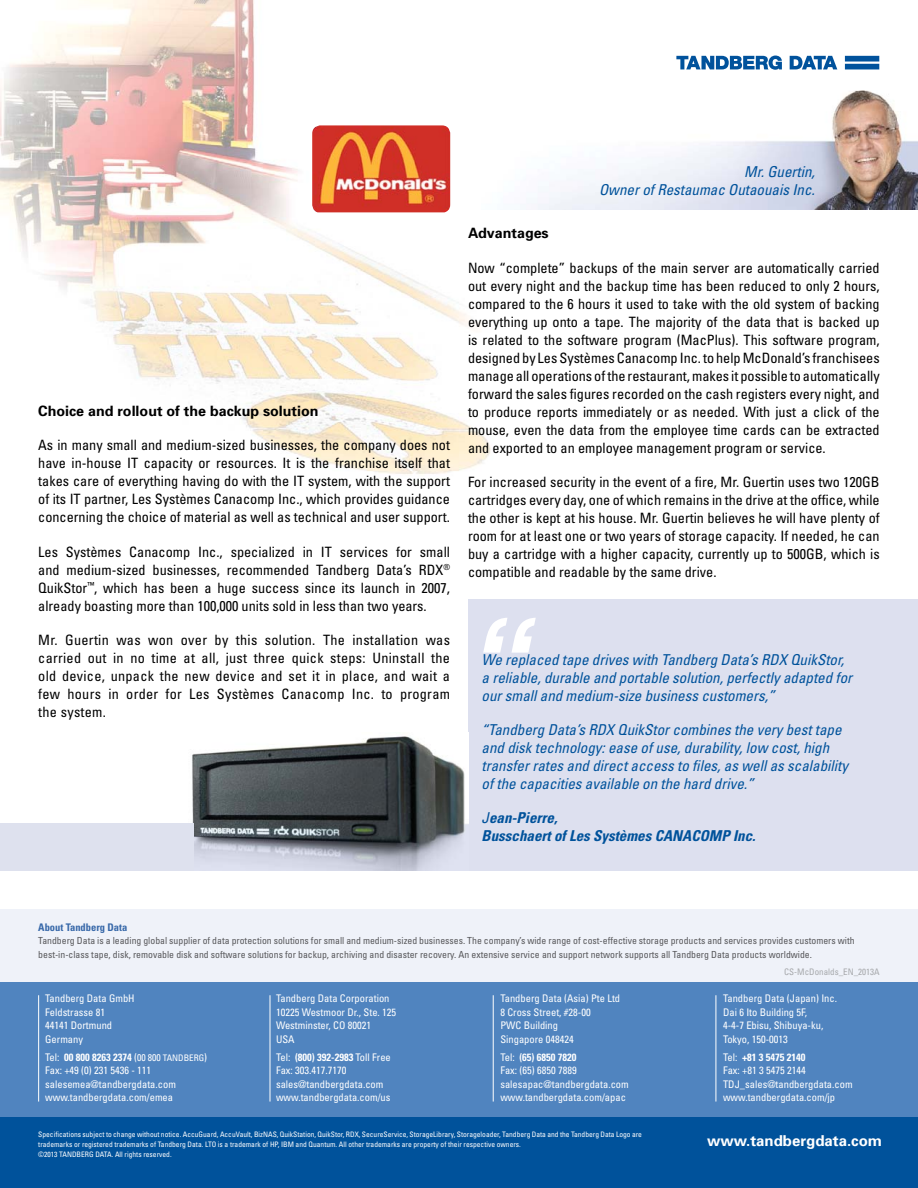
<style>
.page{position:relative;width:918px;height:1188px;background:#fff}
.page>*{position:absolute;margin:0;border:0;box-sizing:border-box;transform-origin:0 0}
.t1{font:italic 700 120px "Arial";color:#fff}
.t2{font:italic condensed 15px/18px "Univers";color:#00529b}
.t3{font:italic 700 condensed 15px/18px "Univers";color:#00529b}
.t4{font:700 15px "Univers";color:#fff}
.t5{font:condensed 14.25px/18px "Univers";color:#000;text-align:justify}
.t6{font:700 14.25px "Univers";color:#000}
.t7{font:condensed 10.5px/13.5px "Univers";color:#fff}
.t8{font:700 condensed 10.5px "Univers";color:#3768a9}
.t9{font:condensed 9.75px/13.5px "Univers";color:#58585b}
.t10{font:condensed 9px "Univers";color:#a7a9ac}
.t11{font:condensed 7.5px/9.8px "Univers";color:#fff}
.s1{font-weight:400}
.s2{font-weight:700}
.s3{font-size:9.75px}
.s4{font-size:9px}
</style>
<div class="page">
<svg style="left:676px;top:56px;width:203px;height:14px"></svg>
<div style="left:0;top:910px;width:918px;height:81px;background:#eff2f9"></div>
<div style="left:0;top:982px;width:918px;height:155px;background:#5084bf"></div>
<div style="left:0;top:1118px;width:918px;height:70px;background:#00529b"></div>
<hr style="left:270px;top:995px;width:1px;height:107px;background:#fff">
<hr style="left:493px;top:995px;width:1px;height:107px;background:#fff">
<hr style="left:38px;top:995px;width:1px;height:107px;background:#fff">
<hr style="left:716px;top:995px;width:1px;height:107px;background:#fff">
<div style="left:468px;top:600px;width:450px;height:271px;background:#dde0ef"></div>
<img style="left:0;top:0;width:491px;height:474px">
<img style="left:192px;top:736px;width:276px;height:135px">
<div style="left:0;top:823px;width:194px;height:48px;background:#dee1ee"></div>
<img style="left:482px;top:90px;width:436px;height:119px">
<img style="left:312px;top:125px;width:138px;height:87px">
<p class="t6" style="left:38px;top:402px;width:282px">Choice and rollout of the backup solution</p>
<p class="t5" style="left:38px;top:436px;width:413px">As in many small and medium-sized businesses, the company does not have in-house IT capacity or resources. It is the franchise itself that takes care of everything having do with the IT system, with the support of its IT partner, Les Systèmes Canacomp Inc., which provides guidance concerning the choice of material as well as technical and user support.</p>
<p class="t5" style="left:38px;top:542px;width:413px">Les Systèmes Canacomp Inc., specialized in IT services for small and medium-sized businesses, recommended Tandberg Data’s RDX<sup>® </sup>QuikStor<sup>™</sup>, which has been a huge success since its launch in 2007, already boasting more than 100,000 units sold in less than two years.</p>
<p class="t5" style="left:38px;top:630px;width:413px">Mr. Guertin was won over by this solution. The installation was carried out in no time at all, just three quick steps: Uninstall the old device, unpack the new device and set it in place, and wait a few hours in order for Les Systèmes Canacomp Inc. to program the system.</p>
<p class="t2" style="left:599px;top:162px;width:217px;text-align:right">Mr. Guertin,<br>Owner of Restaumac Outaouais Inc.</p>
<p class="t6" style="left:468px;top:224px;width:82px">Advantages</p>
<p class="t5" style="left:468px;top:258px;width:413px">Now “complete” backups of the main server are automatically carried out every night and the backup time has been reduced to only 2 hours, compared to the 6 hours it used to take with the old system of backing everything up onto a tape. The majority of the data that is backed up is related to the software program (MacPlus). This software program, designed by Les Systèmes Canacomp Inc. to help McDonald’s franchisees manage all operations of the restaurant, makes it possible to automatically forward the sales figures recorded on the cash registers every night, and to produce reports immediately or as needed. With just a click of the mouse, even the data from the employee time cards can be extracted and exported to an employee management program or service.</p>
<p class="t5" style="left:468px;top:472px;width:413px">For increased security in the event of a fire, Mr. Guertin uses two 120GB cartridges every day, one of which remains in the drive at the office, while the other is kept at his house. Mr. Guertin believes he will have plenty of room for at least one or two years of storage capacity. If needed, he can buy a cartridge with a higher capacity, currently up to 500GB, which is compatible and readable by the same drive.</p>
<h1 class="t1" style="left:468px;top:582px;width:61px">“</h1>
<p class="t2" style="left:482px;top:650px;width:372px">We replaced tape drives with Tandberg Data’s RDX QuikStor, a reliable, durable and portable solution, perfectly adapted for our small and medium-size business customers,”</p>
<p class="t2" style="left:482px;top:720px;width:368px">“Tandberg Data’s RDX QuikStor combines the very best tape and disk technology: ease of use, durability, low cost, high transfer rates and direct access to files, as well as scalability of the capacities available on the hard drive.”</p>
<p class="t3" style="left:482px;top:809px;width:276px"><span class="s1">J</span>ean-Pierre,<br>Busschaert of Les Systèmes CANACOMP Inc.</p>
<p class="t8" style="left:38px;top:921px;width:91px">About Tandberg Data</p>
<p class="t9" style="left:38px;top:934px;width:818px">Tandberg Data is a leading global supplier of data protection solutions for small and medium-sized businesses. The company’s wide range of cost-effective storage products and services provides customers with best-in-class tape, disk, removable disk and software solutions for backup, archiving and disaster recovery. An extensive service and support network supports all Tandberg Data products worldwide.</p>
<p class="t7" style="left:45px;top:992px;width:91px">Tandberg Data GmbH<br>Feldstrasse 81<br>44141 Dortmund<br>Germany</p>
<p class="t7" style="left:45px;top:1050px;width:164px">Tel: <span class="s2">00 800 8263 2374</span> (<span class="s3">00 800</span> <span class="s4">TANDBERG</span>)<br>Fax: +49 (0) 231 5436 - 111 salesemea@tandbergdata.com www.tandbergdata.com/emea</p>
<p class="t7" style="left:276px;top:992px;width:122px">Tandberg Data Corporation<br>10225 Westmoor Dr., Ste. 125<br>Westminster, CO 80021<br>USA</p>
<p class="t7" style="left:276px;top:1050px;width:116px">Tel: <span class="s2">(800) 392-2983</span> Toll Free<br>Fax: 303.417.7170 sales@tandbergdata.com www.tandbergdata.com/us</p>
<p class="t7" style="left:500px;top:992px;width:121px">Tandberg Data (Asia) Pte Ltd<br>8 Cross Street, #28-00<br>PWC Building<br>Singapore 048424</p>
<p class="t7" style="left:500px;top:1050px;width:130px">Tel: <span class="s2">(65) 6850 7820<br></span>Fax: (65) 6850 7889 salesapac@tandbergdata.com www.tandbergdata.com/apac</p>
<p class="t11" style="left:38px;top:1129px;width:605px">Specifications subject to change without notice. AccuGuard, AccuVault, BizNAS, QuikStation, QuikStor, RDX, SecureService, StorageLibrary, Storageloader, Tandberg Data and the Tandberg Data Logo are trademarks or registered trademarks of Tandberg Data. LTO is a trademark of HP, IBM and Quantum. All other trademarks are property of their respective owners.<br>©2013 TANDBERG DATA. All rights reserved.</p>
<p class="t10" style="left:784px;top:966px;width:97px">CS-McDonalds_EN_2013A</p>
<p class="t7" style="left:723px;top:992px;width:116px">Tandberg Data (Japan) Inc.<br>Dai 6 Ito Building 5F,<br>4-4-7 Ebisu, Shibuya-ku,<br>Tokyo, 150-0013</p>
<p class="t7" style="left:723px;top:1050px;width:131px">Tel: <span class="s2">+81 3 5475 2140<br></span>Fax: +81 3 5475 2144<br>TDJ_sales@tandbergdata.com www.tandbergdata.com/jp</p>
<p class="t4" style="left:707px;top:1131px;width:177px">www.tandbergdata.com</p>
</div>
